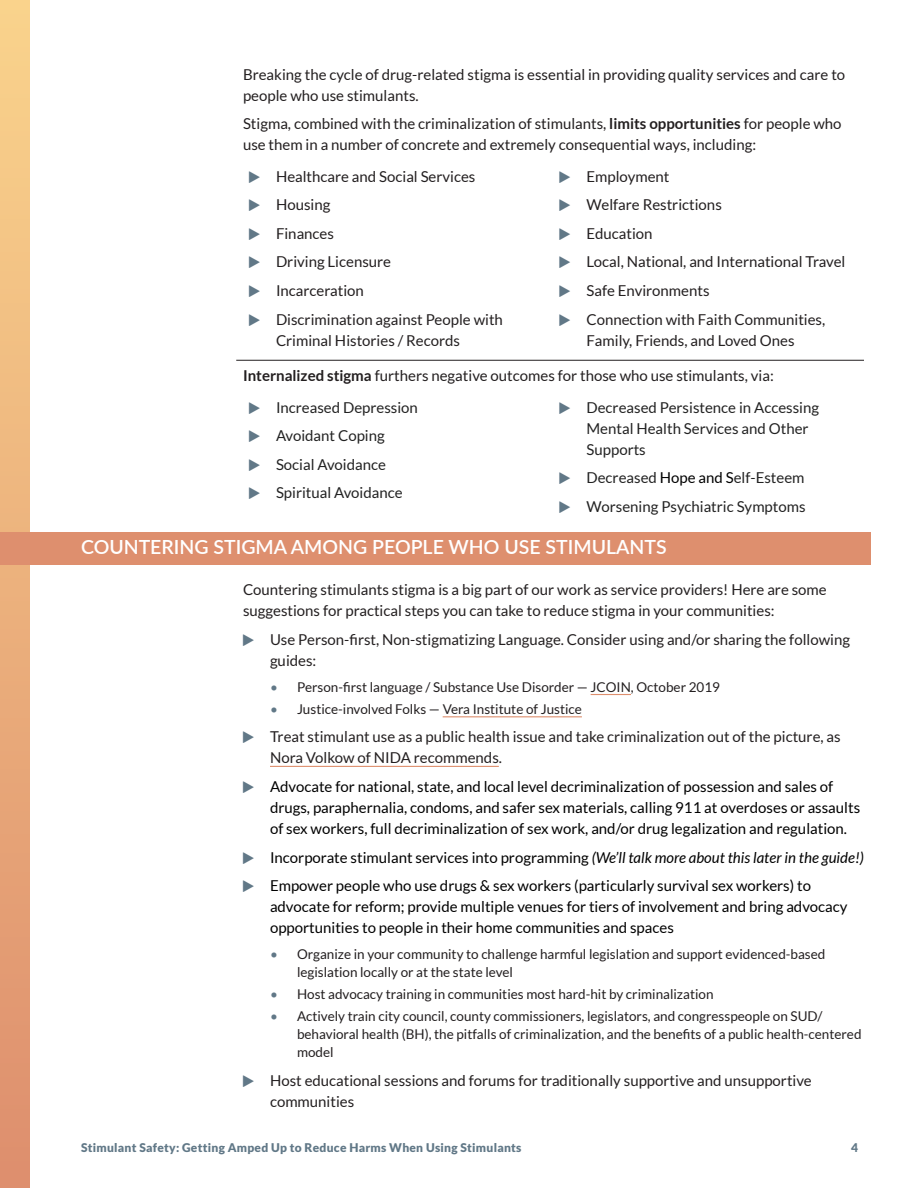
<style>
.page{position:relative;width:918px;height:1188px;background:#fff}
.page>*{position:absolute;margin:0;border:0;box-sizing:border-box;transform-origin:0 0}
.subhead_b{font:600 19.5px "Lato";color:#fff}
.body{font:15px/21px "Lato";color:#231f20}
.t1{font:15px/21px "Lato";color:#000}
.t2{font:15px/21px "Lato";color:#222}
.bold_body_rule{font:15px "Lato";color:#231f20}
.t3{font:13.5px/18px "Lato";color:#231f20}
.t4{font:900 12px "Lato";letter-spacing:.02em;color:#617887}
.s1{font-weight:700}
.s2{color:#000}
.s3{color:#617887}
.s4{font-style:italic}
</style>
<div class="page">
<div style="left:0;top:0;width:29px;height:1188px;background:linear-gradient(to bottom,#fad38c,#de8e6d)"></div>
<hr style="left:236px;top:360px;width:628px;height:1px;background:#231f20">
<div style="left:0;top:532px;width:871px;height:33px;background:#de8f6e"></div>
<hr style="left:591px;top:694px;width:40px;height:1px;background:#de8f6e">
<hr style="left:443px;top:716px;width:139px;height:1px;background:#de8f6e">
<hr style="left:270px;top:766px;width:229px;height:1px;background:#de8f6e">
<p class="body" style="left:243px;top:64px;width:604px">Breaking the cycle of drug-related stigma is essential in providing quality services and care to people who use stimulants.</p>
<p class="body" style="left:243px;top:113px;width:600px">Stigma, combined with the criminalization of stimulants, <span class="s1">limits opportunities</span> for people who use them in a number of concrete and extremely consequential ways, including:</p>
<p class="body" style="left:276px;top:166px;width:201px">Healthcare and Social Services</p>
<p class="body" style="left:276px;top:194px;width:56px">Housing</p>
<p class="body" style="left:276px;top:223px;width:59px">Finances</p>
<p class="body" style="left:276px;top:251px;width:117px">Driving Licensure</p>
<p class="body" style="left:276px;top:280px;width:89px">Incarceration</p>
<p class="body" style="left:276px;top:309px;width:228px">Discrimination against People with<br>Criminal Histories / Records</p>
<p class="body" style="left:586px;top:166px;width:85px">Employment</p>
<p class="body" style="left:586px;top:194px;width:137px">Welfare Restrictions</p>
<p class="body" style="left:586px;top:223px;width:68px">Education</p>
<p class="body" style="left:586px;top:251px;width:260px">Local, National, and International Travel</p>
<p class="body" style="left:586px;top:280px;width:125px">Safe Environments</p>
<p class="body" style="left:586px;top:309px;width:240px">Connection with Faith Communities,<br>Family, Friends, and Loved Ones</p>
<p class="bold_body_rule" style="left:243px;top:367px;width:532px"><span class="s1">Internalized stigma</span> furthers negative outcomes for those who use stimulants, via:</p>
<p class="t2" style="left:276px;top:396px;width:143px">Increased Depression</p>
<p class="t2" style="left:276px;top:425px;width:110px">Avoidant Coping</p>
<p class="t2" style="left:276px;top:454px;width:111px">Social Avoidance</p>
<p class="t2" style="left:276px;top:482px;width:128px">Spiritual Avoidance</p>
<p class="t2" style="left:586px;top:396px;width:234px">Decreased Persistence in Accessing<br>Mental Health Services and Other<br>Supports</p>
<p class="t2" style="left:586px;top:467px;width:220px">Decreased <span class="s2">Hope and S</span>elf-Esteem</p>
<p class="t2" style="left:586px;top:496px;width:221px">Worsening Psychiatric Symptoms</p>
<p class="subhead_b" style="left:81px;top:533px;width:587px">COUNTERING STIGMA AMONG PEOPLE WHO USE STIMULANTS</p>
<p class="body" style="left:243px;top:579px;width:585px">Countering stimulants stigma is a big part of our work as service providers! Here are some suggestions for practical steps you can take to reduce stigma in your communities:</p>
<p class="body" style="left:270px;top:629px;width:582px">Use Person-first, Non-stigmatizing Language. Consider using and/or sharing the following guides:</p>
<p class="t3" style="left:270px;top:678px;width:452px"><span class="s3">•</span> Person-first language / Substance Use Disorder — JCOIN, October 2019</p>
<p class="t3" style="left:270px;top:700px;width:313px"><span class="s3">•</span> Justice-involved Folks — Vera Institute of Justice</p>
<p class="body" style="left:270px;top:726px;width:572px">Treat stimulant use as a public health issue and take criminalization out of the picture, as<br>Nora Volkow of NIDA recommends.</p>
<p class="t1" style="left:270px;top:776px;width:592px">Advocate for national, state, and local level decriminalization of possession and sales of drugs, paraphernalia, condoms, and safer sex materials, calling 911 at overdoses or assaults of sex workers, full decriminalization of sex work, and/or drug legalization and regulation.</p>
<p class="t1" style="left:270px;top:846px;width:595px">Incorporate stimulant services into programming <span class="s4">(We’ll talk more about this later in the guide!)</span></p>
<p class="t1" style="left:270px;top:875px;width:579px">Empower people who use drugs &amp; sex workers (particularly survival sex workers) to advocate for reform; provide multiple venues for tiers of involvement and bring advocacy opportunities to people in their home communities and spaces</p>
<p class="t3" style="left:297px;top:945px;width:530px;text-indent:-27px"><span class="s3">•</span> Organize in your community to challenge harmful legislation and support evidenced-based legislation locally or at the state level</p>
<p class="t3" style="left:270px;top:985px;width:445px"><span class="s3">•</span> Host advocacy training in communities most hard-hit by criminalization</p>
<p class="t3" style="left:297px;top:1007px;width:566px;text-indent:-27px"><span class="s3">•</span> Actively train city council, county commissioners, legislators, and congresspeople on SUD/ behavioral health (BH), the pitfalls of criminalization, and the benefits of a public health-centered model</p>
<p class="body" style="left:270px;top:1070px;width:543px">Host educational sessions and forums for traditionally supportive and unsupportive communities</p>
<p class="t4" style="left:81px;top:1141px;width:442px">Stimulant Safety: Getting Amped Up to Reduce Harms When Using Stimulants</p>
<p class="t4" style="left:851px;top:1141px;width:8px">4</p>
</div>
